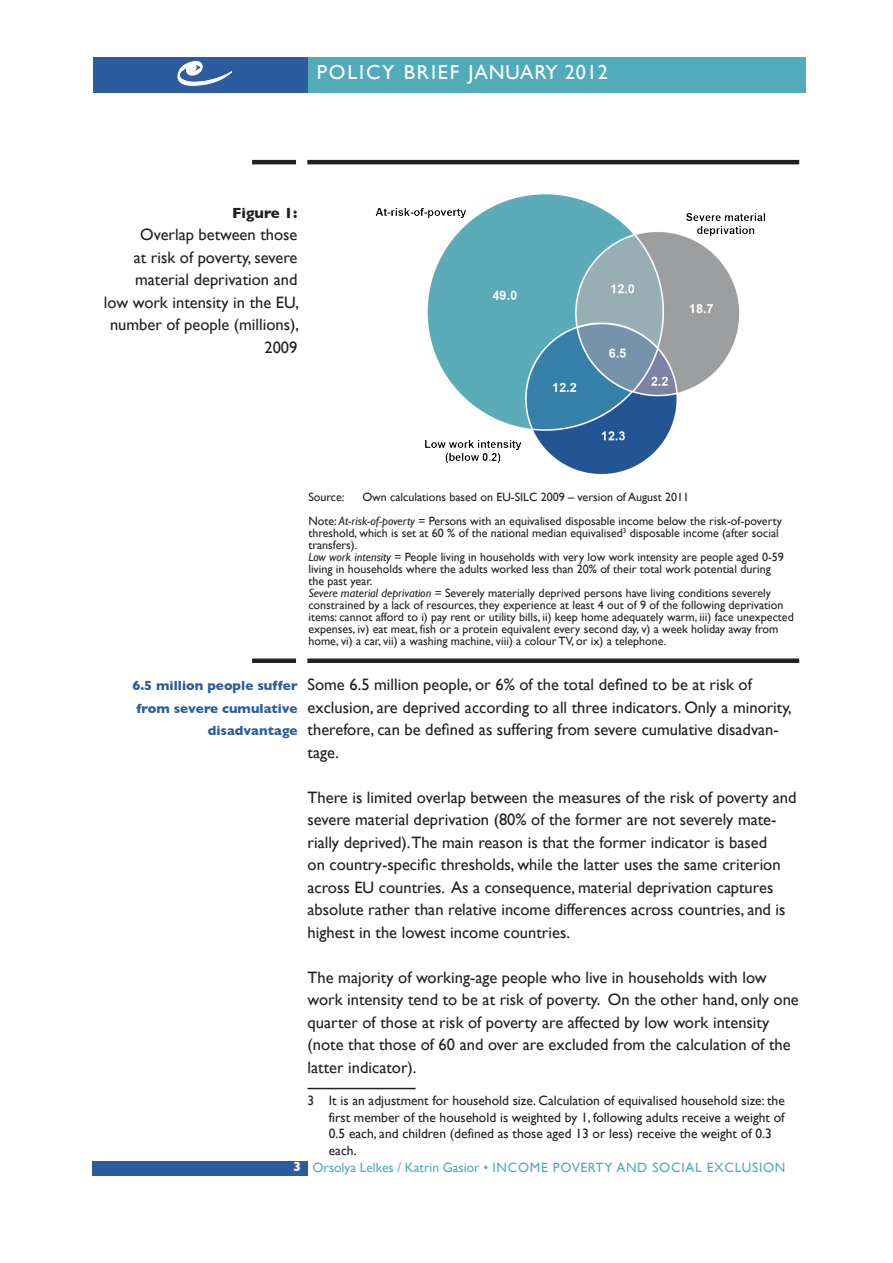
<style>
.page{position:relative;width:893px;height:1263px;background:#fff}
.page>*{position:absolute;margin:0;border:0;box-sizing:border-box;transform-origin:0 0}
.t1{font:20.25px "Gill Sans";letter-spacing:.065em;color:#fff}
.Fließtext{font:16.5px/22.5px "Gill Sans";color:#231f20}
.LinkeSpalte{font:16.5px/22.5px "Gill Sans";color:#231f20;text-align:right}
.LinkeSpalte-2{font:700 15px "Gill Sans";color:#231f20}
.Footnote{font:13.5px/16.5px "Gill Sans";color:#231f20}
.t2{font:13.5px "Gill Sans";letter-spacing:.05em;color:#52abb8}
.t3{font:700 13.5px/22.5px "Gill Sans";color:#2c5c9e;text-align:right}
.t4{font:700 13.5px "Gill Sans";color:#fff}
.Source___Notes{font:12px/12px "Gill Sans";color:#231f20}
.s1{font-style:italic}
</style>
<div class="page">
<div style="left:308px;top:57px;width:498px;height:35px;background:#52abb8"></div>
<div style="left:94px;top:57px;width:214px;height:35px;background:#2c5c9e"></div>
<svg style="left:178px;top:61px;width:54px;height:25px"></svg>
<div style="left:92px;top:1161px;width:216px;height:14px;background:#2c5c9e"></div>
<hr style="left:308px;top:1088px;width:108px;height:1px;background:#231f20">
<hr style="left:252px;top:160px;width:44px;height:4px;background:#231f20">
<hr style="left:307px;top:160px;width:492px;height:4px;background:#231f20">
<div style="left:252px;top:658px;width:44px;height:5px;background:#231f20"></div>
<div style="left:307px;top:658px;width:492px;height:5px;background:#231f20"></div>
<img style="left:375px;top:194px;width:390px;height:281px">
<p class="t1" style="left:317px;top:60px;width:293px">POLICY BRIEF JANUARY 2012</p>
<p class="LinkeSpalte-2" style="left:232px;top:204px;width:67px">Figure 1:</p>
<p class="LinkeSpalte" style="left:104px;top:223px;width:197px">Overlap between those<br>at risk of poverty, severe material deprivation and<br>low work intensity in the EU, number of people (millions),<br>2009</p>
<p class="Source___Notes" style="left:308px;top:491px;width:38px">Source:</p>
<p class="Source___Notes" style="left:362px;top:491px;width:328px">Own calculations based on EU-SILC 2009 – version of August 2011</p>
<p class="Source___Notes" style="left:308px;top:515px;width:475px">Note: <span class="s1">At-risk-of-poverty</span> = Persons with an equivalised disposable income below the risk-of-poverty threshold, which is set at 60 % of the national median equivalised<sup>3</sup> disposable income (after social transfers).</p>
<p class="Source___Notes" style="left:308px;top:551px;width:477px"><span class="s1">Low work intensity</span> = People living in households with very low work intensity are people aged 0-59 living in households where the adults worked less than 20% of their total work potential during the past year.</p>
<p class="Source___Notes" style="left:308px;top:587px;width:487px"><span class="s1">Severe material deprivation</span> = Severely materially deprived persons have living conditions severely constrained by a lack of resources, they experience at least 4 out of 9 of the following deprivation items: cannot afford to i) pay rent or utility bills, ii) keep home adequately warm, iii) face unexpected expenses, iv) eat meat, fish or a protein equivalent every second day, v) a week holiday away from home, vi) a car, vii) a washing machine, viii) a colour TV, or ix) a telephone.</p>
<p class="t3" style="left:132px;top:674px;width:167px">6.5 million people suffer from severe cumulative disadvantage</p>
<p class="Fließtext" style="left:308px;top:673px;width:486px">Some 6.5 million people, or 6% of the total defined to be at risk of exclusion, are deprived according to all three indicators. Only a minority, therefore, can be defined as suffering from severe cumulative disadvan&shy;tage.<sup>3</sup></p>
<p class="Fließtext" style="left:308px;top:786px;width:491px">There is limited overlap between the measures of the risk of poverty and severe material deprivation (80% of the former are not severely mate&shy;rially deprived).The main reason is that the former indicator is based<br>on country-specific thresholds, while the latter uses the same criterion across EU countries. As a consequence, material deprivation captures absolute rather than relative income differences across countries, and is highest in the lowest income countries.</p>
<p class="Fließtext" style="left:308px;top:966px;width:493px">The majority of working-age people who live in households with low work intensity tend to be at risk of poverty. On the other hand, only one quarter of those at risk of poverty are affected by low work intensity (note that those of 60 and over are excluded from the calculation of the latter indicator).</p>
<p class="Footnote" style="left:329px;top:1092px;width:457px;text-indent:-21px">3 It is an adjustment for household size. Calculation of equivalised household size: the first member of the household is weighted by 1, following adults receive a weight of 0.5 each, and children (defined as those aged 13 or less) receive the weight of 0.3 each.</p>
<p class="t4" style="left:293px;top:1159px;width:10px">3</p>
<p class="t2" style="left:313px;top:1159px;width:474px">Orsolya Lelkes / Katrin Gasior • INCOME POVERTY AND SOCIAL EXCLUSION</p>
</div>
